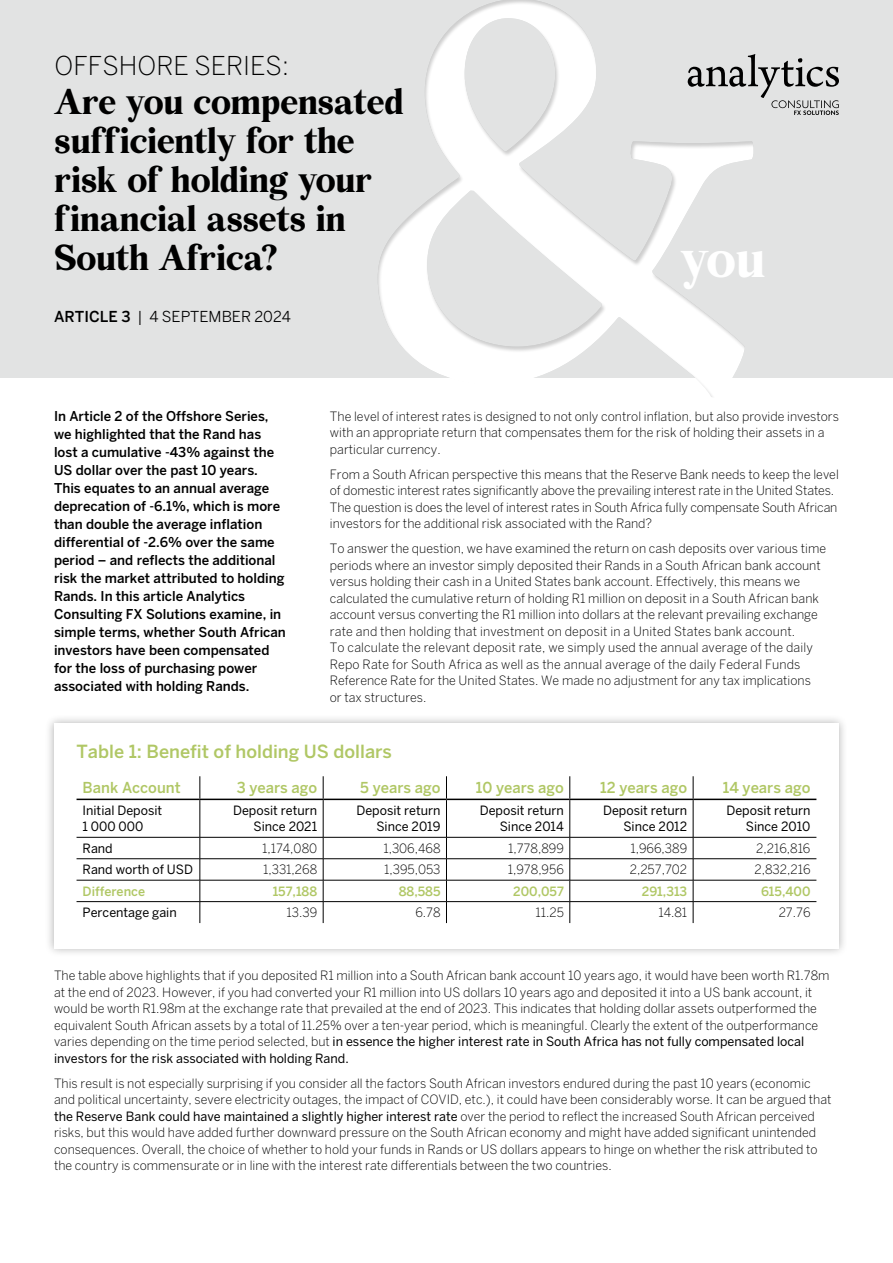
<style>
.page{position:relative;width:893px;height:1263px;background:#fff}
.page>*{position:absolute;margin:0;border:0;box-sizing:border-box;transform-origin:0 0}
.t1{font:46.5px "Bohemian Soul";color:#fff}
.t2{font:31.5px/39px "Bohemian Soul";letter-spacing:-.005em;color:#000}
.t3{font:300 25.8px "Benton Sans";color:#000}
.t4{font:500 18px "Benton Sans";color:#b0c765}
.t5{font:500 15px "Benton Sans";color:#b0c765}
.t6{font:15px "Benton Sans";color:#000}
.t7{font:500 13.5px/18px "Benton Sans";color:#000}
.t8{font:300 12.75px/16.5px "Benton Sans";color:#000}
.t9{font:12.75px/16.5px "Benton Sans";color:#000;text-align:right}
.t10{font:500 12.75px "Benton Sans";color:#b0c765}
.s1{font-weight:500}
.s2{font-weight:400}
</style>
<div class="page">
<div style="left:0;top:0;width:893px;height:377px;background:#e2e3e3"></div>
<div style="left:376px;top:0;width:379px;height:398px;background:#000;opacity:.2"></div>
<div style="left:45px;top:714px;width:803px;height:243px;background:#000;opacity:.3"></div>
<div style="left:54px;top:723px;width:785px;height:225px;background:#fff"></div>
<svg style="left:688px;top:54px;width:151px;height:61px"></svg>
<svg style="left:200px;top:776px;width:1px;height:23px"></svg>
<svg style="left:323px;top:776px;width:1px;height:23px"></svg>
<svg style="left:446px;top:776px;width:1px;height:23px"></svg>
<svg style="left:570px;top:776px;width:1px;height:23px"></svg>
<svg style="left:693px;top:776px;width:1px;height:23px"></svg>
<hr style="left:200px;top:800px;width:1px;height:37px;background:#000">
<hr style="left:323px;top:800px;width:1px;height:37px;background:#000">
<hr style="left:446px;top:800px;width:1px;height:37px;background:#000">
<hr style="left:570px;top:800px;width:1px;height:37px;background:#000">
<hr style="left:693px;top:800px;width:1px;height:37px;background:#000">
<hr style="left:77px;top:858px;width:123px;height:1px;background:#000">
<hr style="left:200px;top:858px;width:123px;height:1px;background:#000">
<hr style="left:323px;top:858px;width:123px;height:1px;background:#000">
<hr style="left:446px;top:858px;width:124px;height:1px;background:#000">
<hr style="left:570px;top:858px;width:123px;height:1px;background:#000">
<hr style="left:693px;top:858px;width:123px;height:1px;background:#000">
<hr style="left:77px;top:880px;width:123px;height:1px;background:#000">
<hr style="left:200px;top:880px;width:123px;height:1px;background:#000">
<hr style="left:323px;top:880px;width:123px;height:1px;background:#000">
<hr style="left:446px;top:880px;width:124px;height:1px;background:#000">
<hr style="left:570px;top:880px;width:123px;height:1px;background:#000">
<hr style="left:693px;top:880px;width:123px;height:1px;background:#000">
<hr style="left:77px;top:901px;width:123px;height:1px;background:#000">
<hr style="left:200px;top:901px;width:123px;height:1px;background:#000">
<svg style="left:200px;top:838px;width:1px;height:85px"></svg>
<hr style="left:323px;top:901px;width:123px;height:1px;background:#000">
<svg style="left:323px;top:838px;width:1px;height:85px"></svg>
<hr style="left:446px;top:901px;width:124px;height:1px;background:#000">
<svg style="left:446px;top:838px;width:1px;height:85px"></svg>
<hr style="left:570px;top:901px;width:123px;height:1px;background:#000">
<svg style="left:570px;top:838px;width:1px;height:85px"></svg>
<hr style="left:693px;top:901px;width:123px;height:1px;background:#000">
<svg style="left:693px;top:838px;width:1px;height:85px"></svg>
<hr style="left:77px;top:799px;width:123px;height:1px;background:#000">
<hr style="left:200px;top:799px;width:123px;height:1px;background:#000">
<hr style="left:323px;top:799px;width:123px;height:1px;background:#000">
<hr style="left:446px;top:799px;width:124px;height:1px;background:#000">
<hr style="left:570px;top:799px;width:123px;height:1px;background:#000">
<hr style="left:693px;top:799px;width:123px;height:1px;background:#000">
<hr style="left:77px;top:837px;width:123px;height:1px;background:#000">
<hr style="left:200px;top:837px;width:123px;height:1px;background:#000">
<hr style="left:323px;top:837px;width:123px;height:1px;background:#000">
<hr style="left:446px;top:837px;width:124px;height:1px;background:#000">
<hr style="left:570px;top:837px;width:123px;height:1px;background:#000">
<hr style="left:693px;top:837px;width:123px;height:1px;background:#000">
<h3 class="t3" style="left:55px;top:51px;width:236px">OFFSHORE SERIES:</h3>
<h2 class="t2" style="left:55px;top:84px;width:351px">Are you compensated sufficiently for the risk of holding your financial assets in<br>South Africa?</h2>
<p class="t6" style="left:54px;top:308px;width:238px"><span class="s1">ARTICLE 3</span> | 4 SEPTEMBER 2024</p>
<h1 class="t1" style="left:681px;top:234px;width:86px">you</h1>
<p class="t7" style="left:54px;top:407px;width:233px">In Article 2 of the Offshore Series, we highlighted that the Rand has lost a cumulative -43% against the US dollar over the past 10 years.<br>This equates to an annual average deprecation of -6.1%, which is more than double the average inflation differential of -2.6% over the same period – and reflects the additional risk the market attributed to holding Rands. In this article Analytics Consulting FX Solutions examine, in simple terms, whether South African investors have been compensated for the loss of purchasing power associated with holding Rands.</p>
<p class="t8" style="left:330px;top:408px;width:511px">The level of interest rates is designed to not only control inflation, but also provide investors with an appropriate return that compensates them for the risk of holding their assets in a particular currency.</p>
<p class="t8" style="left:330px;top:466px;width:511px">From a South African perspective this means that the Reserve Bank needs to keep the level of domestic interest rates significantly above the prevailing interest rate in the United States.<br>The question is does the level of interest rates in South Africa fully compensate South African investors for the additional risk associated with the Rand?</p>
<p class="t8" style="left:330px;top:540px;width:498px">To answer the question, we have examined the return on cash deposits over various time periods where an investor simply deposited their Rands in a South African bank account versus holding their cash in a United States bank account. Effectively, this means we calculated the cumulative return of holding R1 million on deposit in a South African bank account versus converting the R1 million into dollars at the relevant prevailing exchange rate and then holding that investment on deposit in a United States bank account.<br>To calculate the relevant deposit rate, we simply used the annual average of the daily Repo Rate for South Africa as well as the annual average of the daily Federal Funds Reference Rate for the United States. We made no adjustment for any tax implications<br>or tax structures.</p>
<h3 class="t4" style="left:77px;top:740px;width:317px">Table 1: Benefit of holding US dollars</h3>
<p class="t5" style="left:83px;top:779px;width:100px">Bank Account</p>
<p class="t5" style="left:237px;top:779px;width:82px">3 years ago</p>
<p class="t5" style="left:360px;top:779px;width:82px">5 years ago</p>
<p class="t5" style="left:476px;top:779px;width:90px">10 years ago</p>
<p class="t5" style="left:600px;top:779px;width:88px">12 years ago</p>
<p class="t5" style="left:723px;top:779px;width:89px">14 years ago</p>
<p class="t9" style="left:83px;top:802px;width:81px;text-align:left">Initial Deposit<br>1 000 000</p>
<p class="t9" style="left:233px;top:802px;width:86px">Deposit return<br>Since 2021</p>
<p class="t9" style="left:356px;top:802px;width:86px">Deposit return<br>Since 2019</p>
<p class="t9" style="left:480px;top:802px;width:86px">Deposit return<br>Since 2014</p>
<p class="t9" style="left:603px;top:802px;width:86px">Deposit return<br>Since 2012</p>
<p class="t9" style="left:726px;top:802px;width:86px">Deposit return<br>Since 2010</p>
<p class="t9" style="left:83px;top:840px;width:32px">Rand</p>
<p class="t8" style="left:262px;top:840px;width:57px">1,174,080</p>
<p class="t8" style="left:383px;top:840px;width:59px">1,306,468</p>
<p class="t8" style="left:508px;top:840px;width:57px">1,778,899</p>
<p class="t8" style="left:630px;top:840px;width:58px">1,966,389</p>
<p class="t8" style="left:756px;top:840px;width:56px">2,216,816</p>
<p class="t9" style="left:83px;top:861px;width:112px">Rand worth of USD</p>
<p class="t8" style="left:263px;top:861px;width:56px">1,331,268</p>
<p class="t8" style="left:384px;top:861px;width:58px">1,395,053</p>
<p class="t8" style="left:508px;top:861px;width:58px">1,978,956</p>
<p class="t8" style="left:630px;top:861px;width:59px">2,257,702</p>
<p class="t8" style="left:754px;top:861px;width:58px">2,832,216</p>
<p class="t10" style="left:83px;top:883px;width:64px">Difference</p>
<p class="t10" style="left:273px;top:883px;width:46px">157,188</p>
<p class="t10" style="left:399px;top:883px;width:43px">88,585</p>
<p class="t10" style="left:513px;top:883px;width:52px">200,057</p>
<p class="t10" style="left:642px;top:883px;width:47px">291,313</p>
<p class="t10" style="left:761px;top:883px;width:51px">615,400</p>
<p class="t9" style="left:83px;top:904px;width:96px">Percentage gain</p>
<p class="t8" style="left:287px;top:904px;width:32px">13.39</p>
<p class="t8" style="left:415px;top:904px;width:27px">6.78</p>
<p class="t8" style="left:535px;top:904px;width:30px">11.25</p>
<p class="t8" style="left:658px;top:904px;width:30px">14.81</p>
<p class="t8" style="left:779px;top:904px;width:33px">27.76</p>
<p class="t8" style="left:54px;top:967px;width:777px">The table above highlights that if you deposited R1 million into a South African bank account 10 years ago, it would have been worth R1.78m at the end of 2023. However, if you had converted your R1 million into US dollars 10 years ago and deposited it into a US bank account, it would be worth R1.98m at the exchange rate that prevailed at the end of 2023. This indicates that holding dollar assets outperformed the equivalent South African assets by a total of 11.25% over a ten-year period, which is meaningful. Clearly the extent of the outperformance varies depending on the time period selected, but <span class="s2">in essence the higher interest rate in South Africa has not fully compensated local investors for the risk associated with holding Rand.</span></p>
<p class="t8" style="left:54px;top:1075px;width:779px">This result is not especially surprising if you consider all the factors South African investors endured during the past 10 years (economic and political uncertainty, severe electricity outages, the impact of COVID, etc.), it could have been considerably worse. It can be argued that <span class="s2">the Reserve Bank could have maintained a slightly higher interest rate</span> over the period to reflect the increased South African perceived risks, but this would have added further downward pressure on the South African economy and might have added significant unintended consequences. Overall, the choice of whether to hold your funds in Rands or US dollars appears to hinge on whether the risk attributed to the country is commensurate or in line with the interest rate differentials between the two countries.</p>
</div>
